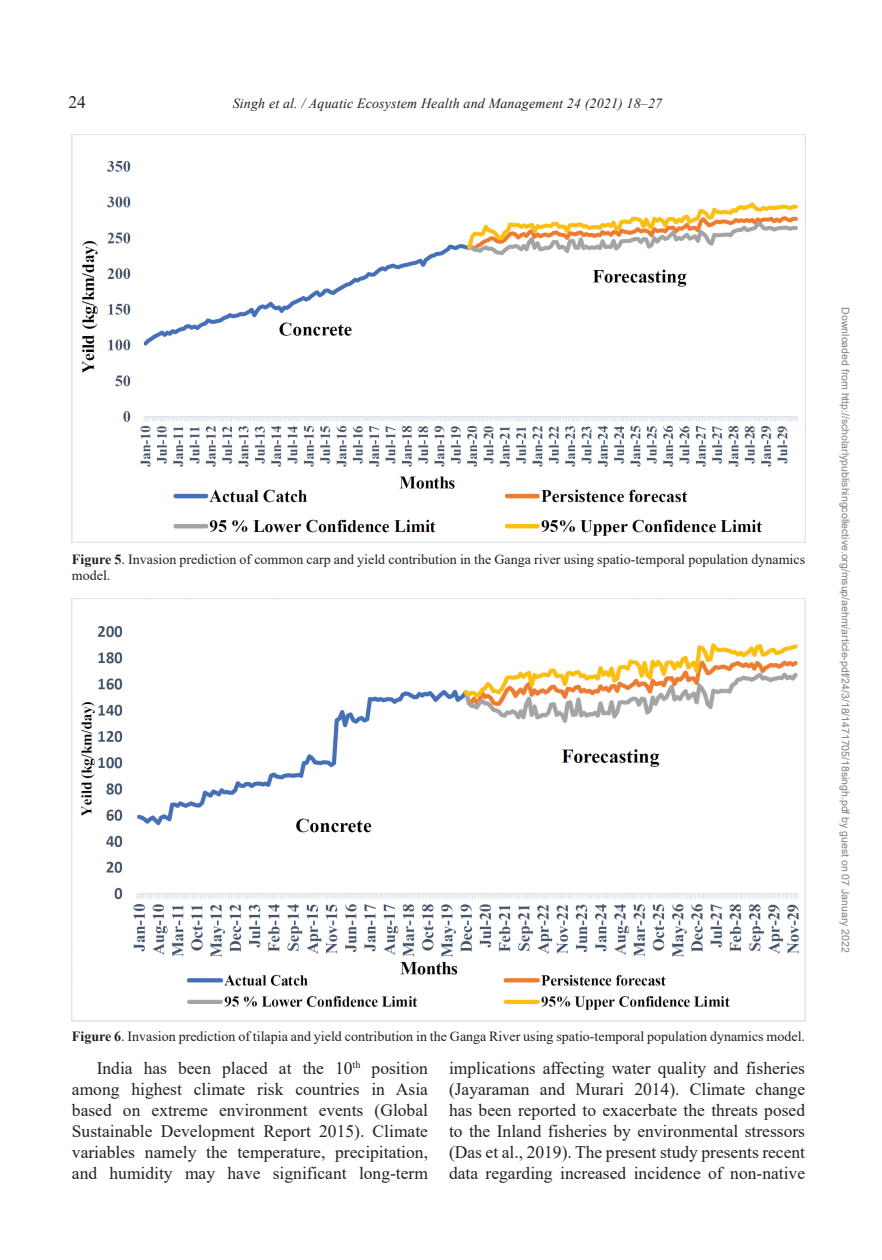
<style>
.page{position:relative;width:882px;height:1260px;background:#fff}
.page>*{position:absolute;margin:0;border:0;box-sizing:border-box;transform-origin:0 0}
._07_Indentpara{font:17.5px/21px "Times New Roman";color:#231f20;text-align:justify}
._11_Caption{font:14px/16.8px "Times New Roman";color:#231f20}
.t1{font:italic 14px "Times New Roman";letter-spacing:.01em;color:#231f20}
.t2{font:10.5px "Arial";color:#808080}
.s1{font-weight:700}
</style>
<div class="page">
<img style="left:72px;top:135px;width:733px;height:407px">
<img style="left:72px;top:598px;width:733px;height:423px">
<p class="_07_Indentpara" style="left:68px;top:91px;width:19px">24</p>
<p class="t1" style="left:233px;top:94px;width:431px">Singh et al. / Aquatic Ecosystem Health and Management 24 (2021) 18–27</p>
<p class="_11_Caption" style="left:72px;top:550px;width:735px"><span class="s1">Figure 5</span>. Invasion prediction of common carp and yield contribution in the Ganga river using spatio-temporal population dynamics model.</p>
<p class="_11_Caption" style="left:72px;top:1027px;width:735px"><span class="s1">Figure 6</span>. Invasion prediction of tilapia and yield contribution in the Ganga River using spatio-temporal population dynamics model.</p>
<p class="_07_Indentpara" style="left:72px;top:1057px;width:358px;text-indent:25px">India has been placed at the 10<sup>th</sup> position among highest climate risk countries in Asia based on extreme environment events (Global Sustainable Development Report 2015). Climate variables namely the temperature, precipitation, and humidity may have significant long-term</p>
<p class="_07_Indentpara" style="left:449px;top:1057px;width:358px">implications affecting water quality and fisheries (Jayaraman and Murari 2014). Climate change has been reported to exacerbate the threats posed to the Inland fisheries by environmental stressors (Das et al., 2019). The present study presents recent data regarding increased incidence of non-native</p>
<p class="t2" style="left:849px;top:307px;width:647px;rotate:90deg">Downloaded from http://scholarlypublishingcollective.org/msup/aehm/article-pdf/24/3/18/1471705/18singh.pdf by guest on 07 January 2022</p>
</div>
